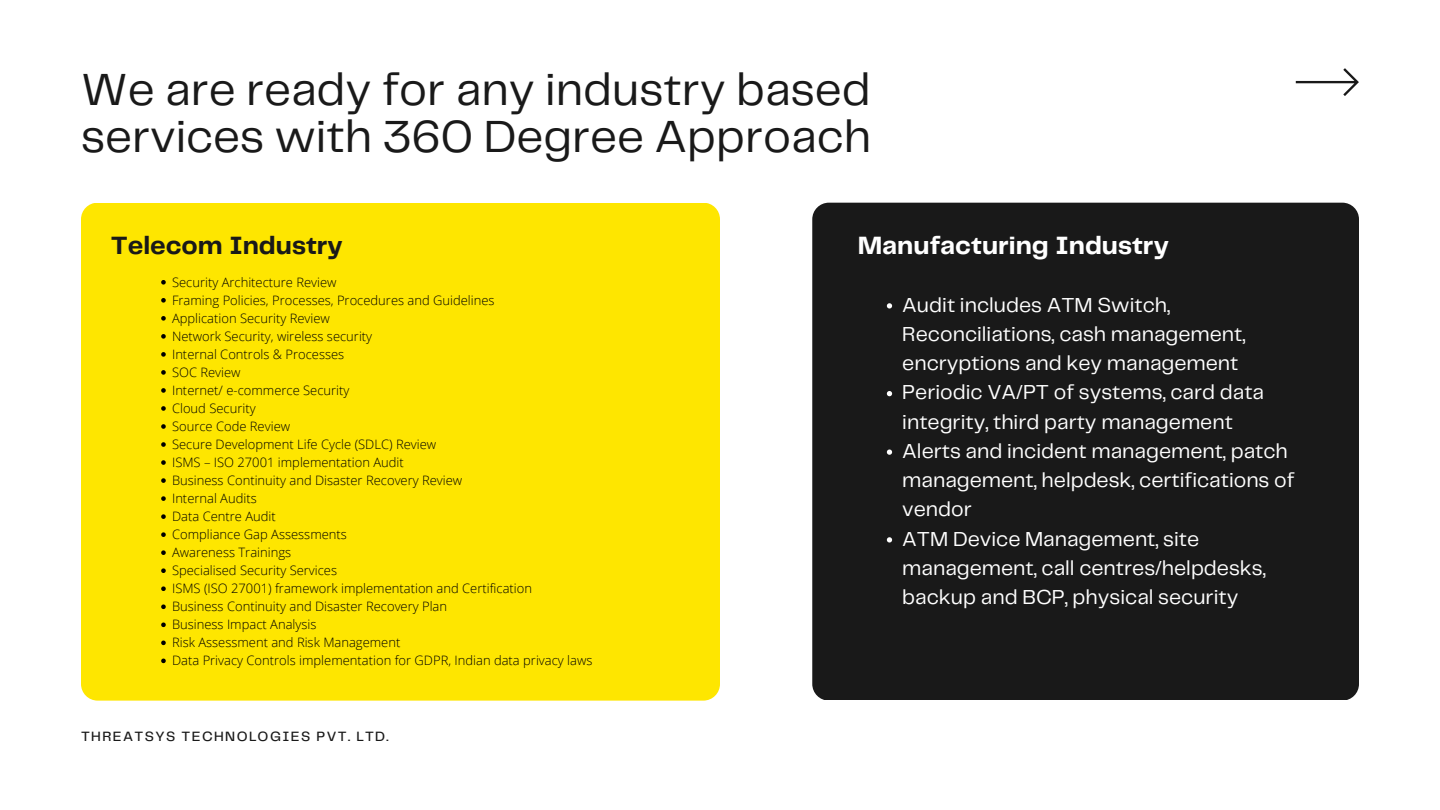
<style>
.page{position:relative;width:1440px;height:810px;background:#fff}
.page>*{position:absolute;margin:0;border:0;box-sizing:border-box;transform-origin:0 0}
.t1{font:46.7px/46.6px "Telegraf";color:#191919}
.t2{font:700 26px "Telegraf";color:#fff}
.t3{font:700 26px "Telegraf";color:#191919}
.t4{font:21px/29.2px "Telegraf";color:#fff}
.t5{font:500 14px "Telegraf";letter-spacing:.1em;color:#191919}
.t6{font:300 13px "Open Sans";color:#000}
</style>
<div class="page">
<div style="left:81px;top:203px;width:639px;height:498px;background:#fee600;border-radius:17px"></div>
<div style="left:812px;top:203px;width:547px;height:497px;background:#191919;border-radius:17px"></div>
<svg style="left:887px;top:303px;width:5px;height:6px"></svg>
<svg style="left:887px;top:391px;width:5px;height:5px"></svg>
<svg style="left:887px;top:450px;width:5px;height:5px"></svg>
<svg style="left:887px;top:537px;width:5px;height:6px"></svg>
<svg style="left:1296px;top:68px;width:63px;height:28px"></svg>
<svg style="left:161px;top:280px;width:5px;height:5px"></svg>
<svg style="left:161px;top:298px;width:5px;height:5px"></svg>
<svg style="left:161px;top:316px;width:5px;height:5px"></svg>
<svg style="left:161px;top:334px;width:5px;height:5px"></svg>
<svg style="left:161px;top:352px;width:5px;height:5px"></svg>
<svg style="left:161px;top:370px;width:5px;height:5px"></svg>
<svg style="left:161px;top:388px;width:5px;height:5px"></svg>
<svg style="left:161px;top:406px;width:5px;height:5px"></svg>
<svg style="left:161px;top:424px;width:5px;height:5px"></svg>
<svg style="left:161px;top:442px;width:5px;height:5px"></svg>
<svg style="left:161px;top:460px;width:5px;height:5px"></svg>
<svg style="left:161px;top:478px;width:5px;height:5px"></svg>
<svg style="left:161px;top:496px;width:5px;height:5px"></svg>
<svg style="left:161px;top:514px;width:5px;height:5px"></svg>
<svg style="left:161px;top:532px;width:5px;height:5px"></svg>
<svg style="left:161px;top:550px;width:5px;height:5px"></svg>
<svg style="left:161px;top:568px;width:5px;height:5px"></svg>
<svg style="left:161px;top:586px;width:5px;height:5px"></svg>
<svg style="left:161px;top:604px;width:5px;height:5px"></svg>
<svg style="left:161px;top:623px;width:5px;height:4px"></svg>
<svg style="left:161px;top:641px;width:5px;height:4px"></svg>
<svg style="left:161px;top:659px;width:5px;height:4px"></svg>
<p class="t1" style="left:81px;top:69px;width:792px">We are ready for any industry based services with 360 Degree Approach</p>
<h1 class="t3" style="left:111px;top:234px;width:233px">Telecom Industry</h1>
<p class="t6" style="left:172px;top:273px;width:166px">Security Architecture Review</p>
<p class="t6" style="left:172px;top:291px;width:324px">Framing Policies, Processes, Procedures and Guidelines</p>
<p class="t6" style="left:172px;top:309px;width:159px">Application Security Review</p>
<p class="t6" style="left:172px;top:327px;width:202px">Network Security, wireless security</p>
<p class="t6" style="left:172px;top:345px;width:174px">Internal Controls &amp; Processes</p>
<p class="t6" style="left:172px;top:363px;width:70px">SOC Review</p>
<p class="t6" style="left:172px;top:381px;width:179px">Internet/ e-commerce Security</p>
<p class="t6" style="left:172px;top:399px;width:85px">Cloud Security</p>
<p class="t6" style="left:172px;top:417px;width:120px">Source Code Review</p>
<p class="t6" style="left:172px;top:435px;width:266px">Secure Development Life Cycle (SDLC) Review</p>
<p class="t6" style="left:172px;top:453px;width:233px">ISMS – ISO 27001 implementation Audit</p>
<p class="t6" style="left:172px;top:471px;width:292px">Business Continuity and Disaster Recovery Review</p>
<p class="t6" style="left:172px;top:489px;width:86px">Internal Audits</p>
<p class="t6" style="left:172px;top:507px;width:105px">Data Centre Audit</p>
<p class="t6" style="left:172px;top:525px;width:176px">Compliance Gap Assessments</p>
<p class="t6" style="left:172px;top:543px;width:121px">Awareness Trainings</p>
<p class="t6" style="left:172px;top:561px;width:167px">Specialised Security Services</p>
<h2 class="t6" style="left:172px;top:579px;width:362px">ISMS (ISO 27001) framework implementation and Certification</h2>
<p class="t6" style="left:172px;top:597px;width:277px">Business Continuity and Disaster Recovery Plan</p>
<p class="t6" style="left:172px;top:615px;width:146px">Business Impact Analysis</p>
<p class="t6" style="left:172px;top:633px;width:230px">Risk Assessment and Risk Management</p>
<p class="t6" style="left:172px;top:651px;width:422px">Data Privacy Controls implementation for GDPR, Indian data privacy laws</p>
<p class="t5" style="left:81px;top:730px;width:309px">THREATSYS TECHNOLOGIES PVT. LTD.</p>
<p class="t2" style="left:858px;top:234px;width:313px">Manufacturing Industry</p>
<p class="t4" style="left:902px;top:291px;width:345px">Audit includes ATM Switch,<br>Reconciliations, cash management, encryptions and key management</p>
<h2 class="t4" style="left:902px;top:379px;width:363px">Periodic VA/PT of systems, card data integrity, third party management</h2>
<p class="t4" style="left:902px;top:437px;width:394px">Alerts and incident management, patch management, helpdesk, certifications of vendor</p>
<p class="t4" style="left:902px;top:525px;width:365px">ATM Device Management, site management, call centres/helpdesks, backup and BCP, physical security</p>
</div>
